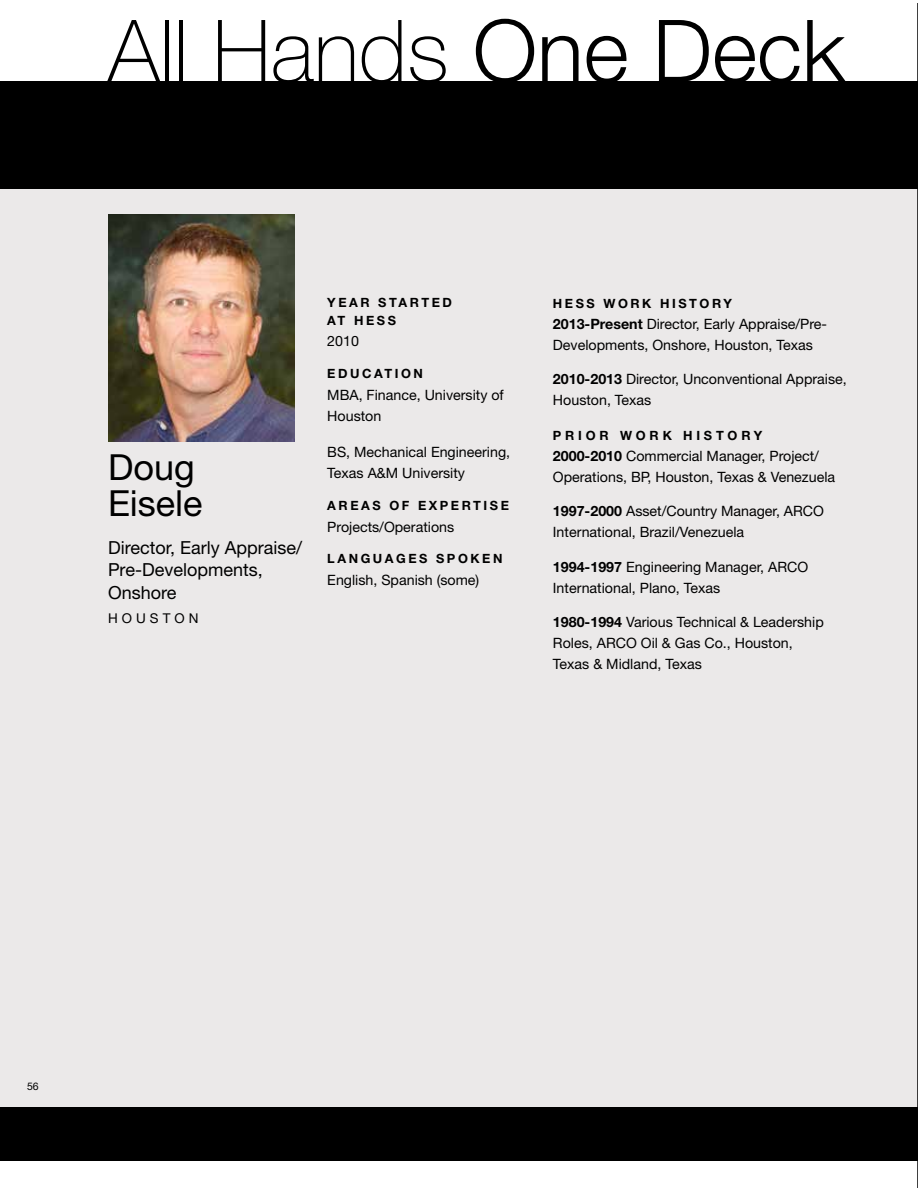
<style>
.page{position:relative;width:918px;height:1188px;background:#fff}
.page>*{position:absolute;margin:0;border:0;box-sizing:border-box;transform-origin:0 0}
.t1{font:100 86.7px "Helvetica Neue";color:#000}
.t2{font:36px/36px "Helvetica Neue";color:#000}
.t3{font:18px/22.5px "Helvetica Neue";color:#000}
.t4{font:14.25px/21px "Helvetica Neue";color:#000}
.t5{font:13.5px "Helvetica Neue";letter-spacing:.3em;color:#000}
.t6{font:700 12.75px/18px "Helvetica Neue";letter-spacing:.2em;color:#000}
.t7{font:700 12.75px "Helvetica Neue";letter-spacing:.3em;color:#000}
.t8{font:10.5px "Helvetica Neue";color:#000}
.s1{font-weight:300}
.s2{font-weight:700}
</style>
<div class="page">
<div style="left:0;top:120px;width:918px;height:1030px;background:#ebe9e9"></div>
<div style="left:0;top:81px;width:918px;height:108px;background:#000"></div>
<div style="left:0;top:1107px;width:918px;height:54px;background:#000"></div>
<hr style="left:917px;top:3px;width:1px;height:1185px;background:#000">
<img style="left:108px;top:215px;width:186px;height:226px">
<h1 class="t1" style="left:108px;top:2px;width:739px">All Hands <span class="s1">One Deck</span></h1>
<h2 class="t2" style="left:108px;top:448px;width:96px">Doug<br>Eisele</h2>
<p class="t3" style="left:108px;top:536px;width:196px">Director, Early Appraise/<br>Pre-Developments,<br>Onshore</p>
<p class="t5" style="left:108px;top:610px;width:92px">HOUSTON</p>
<p class="t6" style="left:327px;top:293px;width:126px">YEAR STARTED<br>AT HESS</p>
<p class="t4" style="left:327px;top:331px;width:33px">2010</p>
<p class="t6" style="left:327px;top:364px;width:97px">EDUCATION</p>
<p class="t4" style="left:327px;top:384px;width:178px;line-height:21.8px">MBA, Finance, University of<br>Houston</p>
<p class="t4" style="left:327px;top:441px;width:184px;line-height:21.8px">BS, Mechanical Engineering,<br>Texas A&amp;M University</p>
<p class="t6" style="left:327px;top:496px;width:183px">AREAS OF EXPERTISE</p>
<p class="t4" style="left:327px;top:516px;width:128px">Projects/Operations</p>
<p class="t6" style="left:327px;top:549px;width:177px">LANGUAGES SPOKEN</p>
<p class="t4" style="left:327px;top:569px;width:154px">English, Spanish (some)</p>
<p class="t6" style="left:553px;top:294px;width:180px">HESS WORK HISTORY</p>
<p class="t4" style="left:553px;top:313px;width:276px"><span class="s2">2013-Present</span> Director, Early Appraise/Pre-<br>Developments, Onshore, Houston, Texas</p>
<p class="t4" style="left:553px;top:369px;width:295px"><span class="s2">2010-2013</span> Director, Unconventional Appraise,<br>Houston, Texas</p>
<p class="t7" style="left:553px;top:427px;width:211px">PRIOR WORK HISTORY</p>
<p class="t4" style="left:553px;top:445px;width:284px"><span class="s2">2000-2010</span> Commercial Manager, Project/<br>Operations, BP, Houston, Texas &amp; Venezuela</p>
<p class="t4" style="left:553px;top:501px;width:273px"><span class="s2">1997-2000</span> Asset/Country Manager, ARCO<br>International, Brazil/Venezuela</p>
<p class="t4" style="left:553px;top:556px;width:257px"><span class="s2">1994-1997</span> Engineering Manager, ARCO<br>International, Plano, Texas</p>
<p class="t4" style="left:553px;top:612px;width:272px"><span class="s2">1980-1994</span> Various Technical &amp; Leadership<br>Roles, ARCO Oil &amp; Gas Co., Houston,<br>Texas &amp; Midland, Texas</p>
<p class="t8" style="left:27px;top:1080px;width:13px">56</p>
</div>
